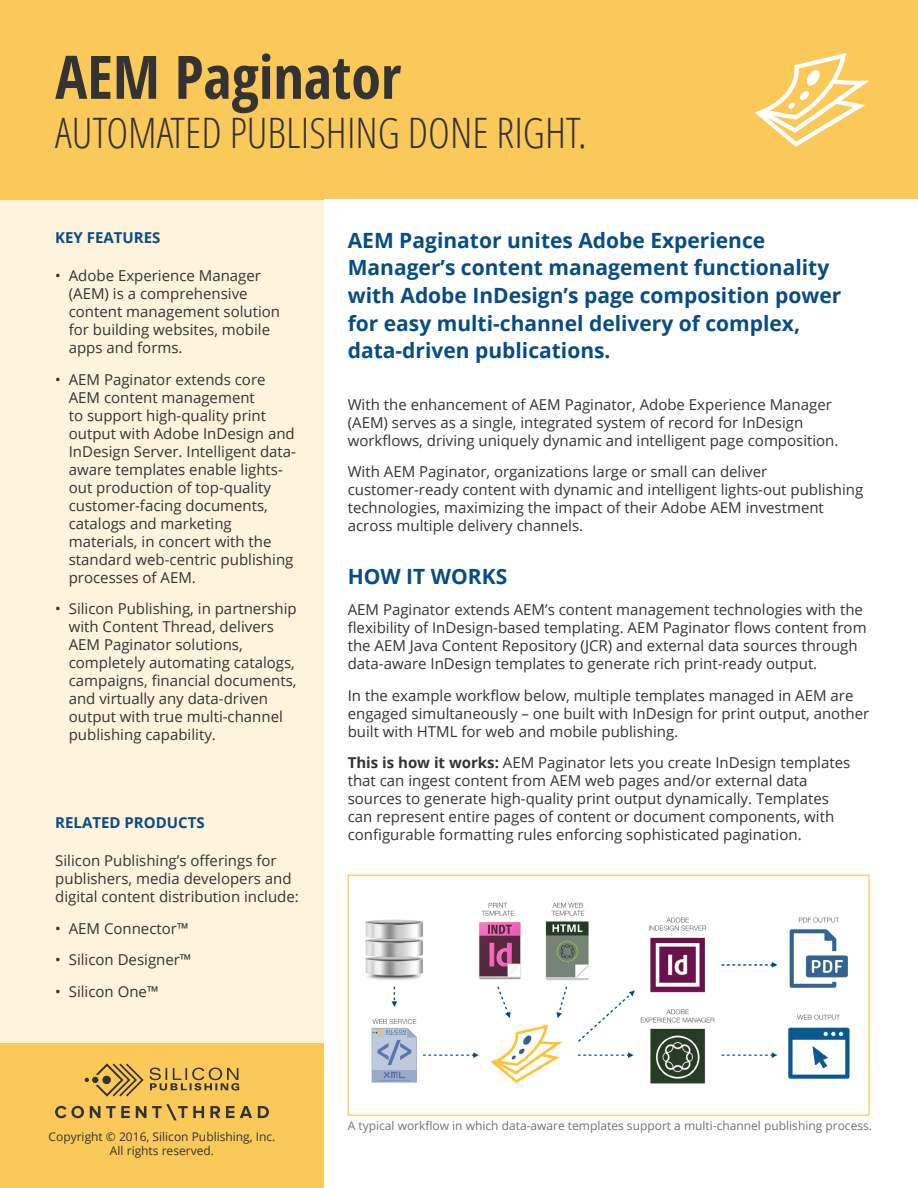
<style>
.page{position:relative;width:918px;height:1188px;background:#fbc959}
.page>*{position:absolute;margin:0;border:0;box-sizing:border-box;transform-origin:0 0}
.t1{font:700 condensed 60px "Open Sans";color:#333}
.t2{font:300 condensed 42px "Open Sans";color:#333}
.t3{font:700 21px/27.6px "Open Sans";color:#084c83}
.t4{font:15px/18px "Open Sans";color:#333}
.t5{font:700 15px "Open Sans";color:#084c83}
.t6{font:12px/14.4px "Open Sans";color:#333;text-align:center}
.s1{font-weight:700}
</style>
<div class="page">
<div style="left:0;top:200px;width:918px;height:842px;background:#fef4dd"></div>
<div style="left:324px;top:200px;width:594px;height:988px;background:#fff"></div>
<svg style="left:85px;top:1063px;width:59px;height:34px"></svg>
<svg style="left:150px;top:1068px;width:89px;height:23px"></svg>
<svg style="left:55px;top:1106px;width:29px;height:12px"></svg>
<svg style="left:90px;top:1106px;width:10px;height:12px"></svg>
<svg style="left:106px;top:1106px;width:24px;height:12px"></svg>
<svg style="left:136px;top:1106px;width:10px;height:12px"></svg>
<svg style="left:210px;top:1106px;width:10px;height:12px"></svg>
<svg style="left:226px;top:1106px;width:8px;height:12px"></svg>
<svg style="left:240px;top:1106px;width:12px;height:12px"></svg>
<svg style="left:258px;top:1106px;width:11px;height:12px"></svg>
<svg style="left:152px;top:1104px;width:52px;height:16px"></svg>
<img style="left:365px;top:902px;width:485px;height:182px">
<svg style="left:755px;top:53px;width:114px;height:94px"></svg>
<h1 class="t1" style="left:55px;top:35px;width:347px">AEM Paginator</h1>
<h2 class="t2" style="left:55px;top:104px;width:533px">AUTOMATED PUBLISHING DONE RIGHT.</h2>
<p class="t5" style="left:55px;top:227px;width:107px">KEY FEATURES</p>
<p class="t4" style="left:69px;top:267px;width:213px;text-indent:-14px">• Adobe Experience Manager (AEM) is a comprehensive content management solution for building websites, mobile apps and forms.</p>
<p class="t4" style="left:69px;top:370px;width:229px;text-indent:-14px">• AEM Paginator extends core<br>AEM content management<br>to support high-quality print output with Adobe InDesign and<br>InDesign Server. Intelligent data&shy;aware templates enable lights&shy;out production of top-quality customer-facing documents, catalogs and marketing materials, in concert with the standard web-centric publishing processes of AEM.</p>
<p class="t4" style="left:69px;top:600px;width:230px;text-indent:-14px">• Silicon Publishing, in partnership with Content Thread, delivers<br>AEM Paginator solutions, completely automating catalogs, campaigns, financial documents, and virtually any data-driven output with true multi-channel publishing capability.</p>
<p class="t5" style="left:55px;top:812px;width:151px">RELATED PRODUCTS</p>
<p class="t4" style="left:55px;top:852px;width:245px">Silicon Publishing’s offerings for publishers, media developers and digital content distribution include:</p>
<p class="t4" style="left:55px;top:919px;width:135px">• AEM Connector™</p>
<p class="t4" style="left:55px;top:951px;width:138px">• Silicon Designer™</p>
<p class="t4" style="left:55px;top:982px;width:105px">• Silicon One™</p>
<p class="t6" style="left:49px;top:1129px;width:228px">Copyright © 2016, Silicon Publishing, Inc.<br>All rights reserved.</p>
<h3 class="t3" style="left:348px;top:226px;width:495px">AEM Paginator unites Adobe Experience Manager’s content management functionality with Adobe InDesign’s page composition power for easy multi-channel delivery of complex, data-driven publications.</h3>
<p class="t4" style="left:348px;top:395px;width:492px">With the enhancement of AEM Paginator, Adobe Experience Manager (AEM) serves as a single, integrated system of record for InDesign workflows, driving uniquely dynamic and intelligent page composition.</p>
<p class="t4" style="left:348px;top:463px;width:517px">With AEM Paginator, organizations large or small can deliver customer-ready content with dynamic and intelligent lights-out publishing technologies, maximizing the impact of their Adobe AEM investment across multiple delivery channels.</p>
<h3 class="t3" style="left:348px;top:562px;width:161px">HOW IT WORKS</h3>
<p class="t4" style="left:348px;top:600px;width:520px">AEM Paginator extends AEM’s content management technologies with the flexibility of InDesign-based templating. AEM Paginator flows content from the AEM Java Content Repository (JCR) and external data sources through data-aware InDesign templates to generate rich print-ready output.</p>
<p class="t4" style="left:348px;top:686px;width:523px">In the example workflow below, multiple templates managed in AEM are engaged simultaneously – one built with InDesign for print output, another built with HTML for web and mobile publishing.</p>
<p class="t4" style="left:348px;top:753px;width:504px"><span class="s1">This is how it works:</span> AEM Paginator lets you create InDesign templates that can ingest content from AEM web pages and/or external data sources to generate high-quality print output dynamically. Templates can represent entire pages of content or document components, with configurable formatting rules enforcing sophisticated pagination.</p>
<p class="t6" style="left:348px;top:1118px;width:526px">A typical workflow in which data-aware templates support a multi-channel publishing process.</p>
</div>
